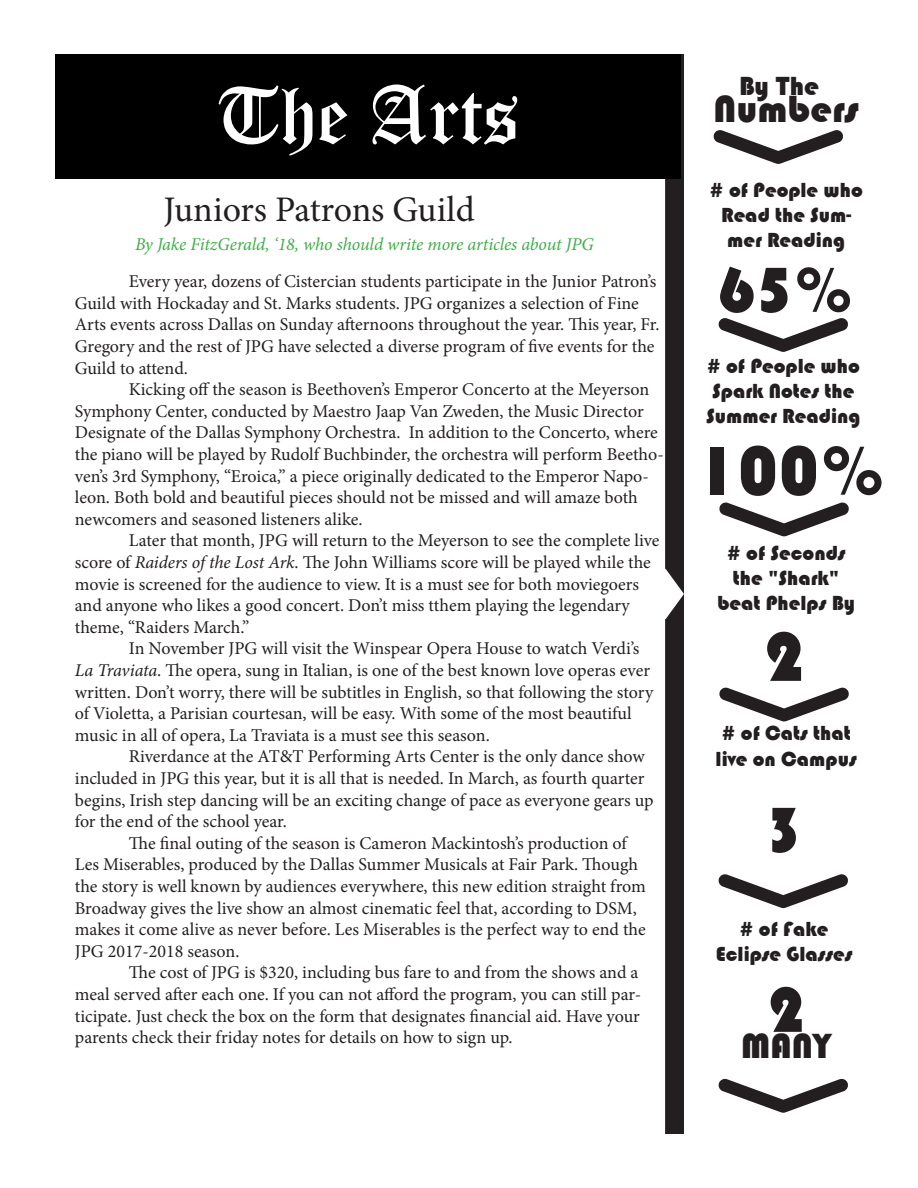
<style>
.page{position:relative;width:918px;height:1188px;background:#fff}
.page>*{position:absolute;margin:0;border:0;box-sizing:border-box;transform-origin:0 0}
.t1{font:81px "Old English Text";color:#fff}
.t2{font:72px "Bauhaus 93";color:#231f20}
.t3{font:66px "Bauhaus 93";color:#231f20}
.t4{font:39px "Bauhaus 93";color:#231f20}
.t5{font:36px "Minion Pro";letter-spacing:-.005em;color:#231f20}
.t6{font:36px "Bauhaus 93";color:#231f20}
.t7{font:27px "Bauhaus 93";color:#231f20}
.t8{font:21px/25.2px "Bauhaus 93";color:#231f20;text-align:center}
.t9{font:18px/21.6px "Minion Pro";color:#231f20}
.t10{font:italic 18px "Minion Pro";letter-spacing:-.005em;color:#40ae49}
.s1{font-style:italic}
</style>
<div class="page">
<svg style="left:665px;top:54px;width:19px;height:1080px;background:#282526"></svg>
<svg style="left:713px;top:130px;width:130px;height:34px"></svg>
<svg style="left:718px;top:318px;width:130px;height:34px"></svg>
<svg style="left:719px;top:502px;width:130px;height:34px"></svg>
<svg style="left:718px;top:874px;width:130px;height:34px"></svg>
<svg style="left:719px;top:687px;width:130px;height:34px"></svg>
<svg style="left:718px;top:1078px;width:130px;height:35px"></svg>
<div style="left:55px;top:54px;width:625px;height:124px;background:#000"></div>
<p class="t1" style="left:216px;top:63px;width:305px">The Arts</p>
<p class="t5" style="left:164px;top:185px;width:313px">Juniors Patrons Guild</p>
<p class="t10" style="left:135px;top:232px;width:460px">By Jake FitzGerald, ‘18, who should write more articles about JPG</p>
<p class="t9" style="left:75px;top:271px;width:586px;text-indent:54px">Every year, dozens of Cistercian students participate in the Junior Patron’s Guild with Hockaday and St. Marks students. JPG organizes a selection of Fine Arts events across Dallas on Sunday afternoons throughout the year. This year, Fr.<br>Gregory and the rest of JPG have selected a diverse program of five events for the Guild to attend.</p>
<p class="t9" style="left:75px;top:379px;width:590px;text-indent:54px">Kicking off the season is Beethoven’s Emperor Concerto at the Meyerson Symphony Center, conducted by Maestro Jaap Van Zweden, the Music Director Designate of the Dallas Symphony Orchestra. In addition to the Concerto, where the piano will be played by Rudolf Buchbinder, the orchestra will perform Beetho&shy;ven’s 3rd Symphony, “Eroica,” a piece originally dedicated to the Emperor Napo&shy;leon. Both bold and beautiful pieces should not be missed and will amaze both newcomers and seasoned listeners alike.</p>
<p class="t9" style="left:75px;top:530px;width:586px;text-indent:54px">Later that month, JPG will return to the Meyerson to see the complete live score of <span class="s1">Raiders of the Lost Ark</span>. The John Williams score will be played while the movie is screened for the audience to view. It is a must see for both moviegoers and anyone who likes a good concert. Don’t miss tthem playing the legendary theme, “Raiders March.”</p>
<p class="t9" style="left:75px;top:638px;width:580px;text-indent:54px">In November JPG will visit the Winspear Opera House to watch Verdi’s <span class="s1">La Traviata</span>. The opera, sung in Italian, is one of the best known love operas ever written. Don’t worry, there will be subtitles in English, so that following the story of Violetta, a Parisian courtesan, will be easy. With some of the most beautiful music in all of opera, La Traviata is a must see this season.</p>
<p class="t9" style="left:75px;top:746px;width:580px;text-indent:54px">Riverdance at the AT&amp;T Performing Arts Center is the only dance show included in JPG this year, but it is all that is needed. In March, as fourth quarter begins, Irish step dancing will be an exciting change of pace as everyone gears up for the end of the school year.</p>
<p class="t9" style="left:75px;top:832px;width:573px;text-indent:54px">The final outing of the season is Cameron Mackintosh’s production of Les Miserables, produced by the Dallas Summer Musicals at Fair Park. Though the story is well known by audiences everywhere, this new edition straight from Broadway gives the live show an almost cinematic feel that, according to DSM, makes it come alive as never before. Les Miserables is the perfect way to end the JPG 2017-2018 season.</p>
<p class="t9" style="left:75px;top:962px;width:568px;text-indent:54px">The cost of JPG is $320, including bus fare to and from the shows and a meal served after each one. If you can not afford the program, you can still par&shy;ticipate. Just check the box on the form that designates financial aid. Have your parents check their friday notes for details on how to sign up.</p>
<p class="t7" style="left:739px;top:71px;width:81px">By The</p>
<p class="t4" style="left:714px;top:87px;width:147px">Numbers</p>
<p class="t8" style="left:710px;top:178px;width:155px"># of People who<br>Read the Sum&shy;mer Reading</p>
<p class="t3" style="left:718px;top:253px;width:138px">65%</p>
<p class="t8" style="left:706px;top:354px;width:156px;text-align:left"># of People who<br>Spark Notes the<br>Summer Reading</p>
<p class="t2" style="left:697px;top:430px;width:191px">100%</p>
<p class="t8" style="left:717px;top:540px;width:139px"># of Seconds the "Shark" beat Phelps By</p>
<p class="t2" style="left:764px;top:616px;width:42px">2</p>
<p class="t8" style="left:716px;top:721px;width:143px;text-align:left"># of Cats that live on Campus</p>
<p class="t3" style="left:765px;top:793px;width:39px">3</p>
<p class="t8" style="left:716px;top:917px;width:138px"># of Fake<br>Eclipse Glasses</p>
<p class="t3" style="left:767px;top:973px;width:39px">2</p>
<p class="t6" style="left:741px;top:1026px;width:91px">MANY</p>
</div>
